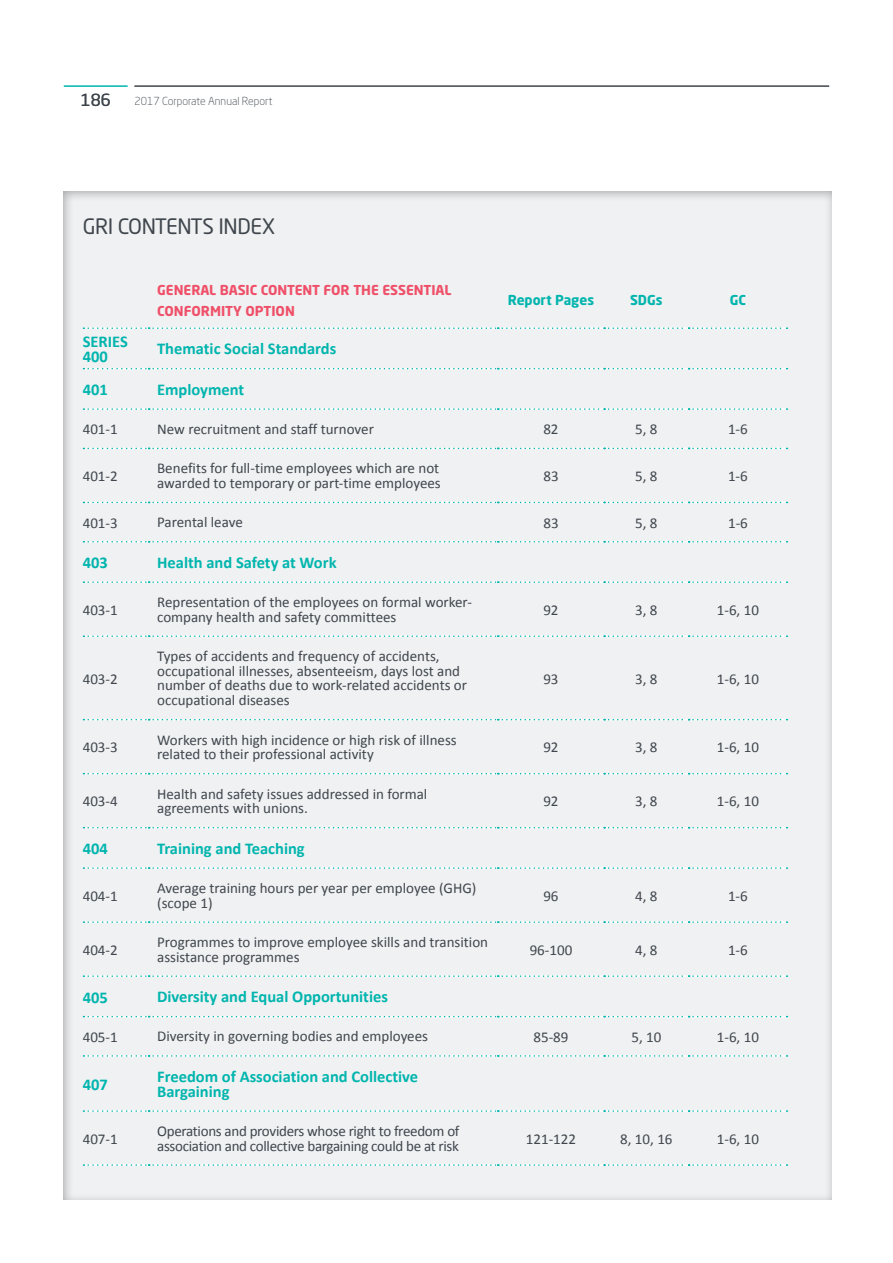
<style>
.page{position:relative;width:893px;height:1263px;background:#fff}
.page>*{position:absolute;margin:0;border:0;box-sizing:border-box;transform-origin:0 0}
.t1{font:21px "Neo Sans Std";letter-spacing:-.02em;color:#3f464d}
.t2{font:700 16.5px/15px "Calibri";color:#00b5ae}
.t3{font:16.5px "Neo Sans Std";color:#3f464d}
.t4{font:15px/14.7px "Calibri";color:#3f464d}
.t5{font:15px/14.7px "Calibri";letter-spacing:-.02em;color:#3f464d}
.t6{font:700 13.5px/21px "Neo Sans Pro";color:#ef5069}
.t7{font:700 13.5px "Neo Sans Pro";color:#00b5ae}
.t8{font:300 10.95px "Neo Sans Std";color:#3f464d}
</style>
<div class="page">
<div style="left:53px;top:184px;width:780px;height:1017px;background:#f0f1f2"></div>
<svg style="left:83px;top:327px;width:704px;height:2px"></svg>
<svg style="left:83px;top:368px;width:704px;height:1px"></svg>
<svg style="left:83px;top:408px;width:704px;height:2px"></svg>
<svg style="left:83px;top:448px;width:704px;height:1px"></svg>
<svg style="left:83px;top:502px;width:704px;height:1px"></svg>
<svg style="left:83px;top:541px;width:704px;height:1px"></svg>
<svg style="left:83px;top:581px;width:704px;height:2px"></svg>
<svg style="left:83px;top:635px;width:704px;height:2px"></svg>
<svg style="left:83px;top:719px;width:704px;height:1px"></svg>
<svg style="left:83px;top:773px;width:704px;height:1px"></svg>
<svg style="left:83px;top:827px;width:704px;height:1px"></svg>
<svg style="left:83px;top:867px;width:704px;height:2px"></svg>
<svg style="left:83px;top:921px;width:704px;height:2px"></svg>
<svg style="left:83px;top:975px;width:704px;height:2px"></svg>
<svg style="left:83px;top:1016px;width:704px;height:1px"></svg>
<svg style="left:83px;top:1055px;width:704px;height:2px"></svg>
<svg style="left:83px;top:1110px;width:704px;height:2px"></svg>
<svg style="left:83px;top:1164px;width:704px;height:2px"></svg>
<hr style="left:134px;top:85px;width:695px;height:2px;background:#3f464d">
<hr style="left:64px;top:85px;width:64px;height:2px;background:#00b5ae">
<p class="t3" style="left:81px;top:90px;width:31px">186</p>
<p class="t8" style="left:134px;top:94px;width:140px">2017 Corporate Annual Report</p>
<h1 class="t1" style="left:83px;top:213px;width:194px">GRI CONTENTS INDEX</h1>
<p class="t6" style="left:157px;top:279px;width:296px">GENERAL BASIC CONTENT FOR THE ESSENTIAL<br>CONFORMITY OPTION</p>
<p class="t7" style="left:508px;top:291px;width:88px">Report Pages</p>
<p class="t7" style="left:630px;top:291px;width:34px">SDGs</p>
<p class="t7" style="left:730px;top:291px;width:18px">GC</p>
<p class="t2" style="left:83px;top:334px;width:47px">SERIES<br>400</p>
<p class="t2" style="left:157px;top:341px;width:181px">Thematic Social Standards</p>
<p class="t2" style="left:83px;top:382px;width:27px">401</p>
<p class="t2" style="left:157px;top:382px;width:89px">Employment</p>
<p class="t4" style="left:83px;top:422px;width:37px">401-1</p>
<p class="t4" style="left:157px;top:422px;width:218px">New recruitment and staff turnover</p>
<p class="t4" style="left:543px;top:422px;width:17px">82</p>
<p class="t4" style="left:635px;top:422px;width:24px">5, 8</p>
<p class="t4" style="left:728px;top:422px;width:21px">1-6</p>
<p class="t4" style="left:83px;top:469px;width:37px">401-2</p>
<p class="t4" style="left:157px;top:461px;width:285px">Benefits for full-time employees which are not awarded to temporary or part-time employees</p>
<p class="t4" style="left:543px;top:469px;width:17px">83</p>
<p class="t4" style="left:635px;top:469px;width:24px">5, 8</p>
<p class="t4" style="left:728px;top:469px;width:21px">1-6</p>
<p class="t4" style="left:83px;top:515px;width:37px">401-3</p>
<p class="t4" style="left:157px;top:515px;width:87px">Parental leave</p>
<p class="t4" style="left:543px;top:515px;width:17px">83</p>
<p class="t4" style="left:635px;top:515px;width:24px">5, 8</p>
<p class="t4" style="left:728px;top:515px;width:21px">1-6</p>
<p class="t2" style="left:83px;top:555px;width:27px">403</p>
<p class="t2" style="left:157px;top:555px;width:181px">Health and Safety at Work</p>
<p class="t4" style="left:83px;top:602px;width:37px">403-1</p>
<p class="t4" style="left:157px;top:595px;width:316px">Representation of the employees on formal worker&shy;company health and safety committees</p>
<p class="t4" style="left:543px;top:602px;width:17px">92</p>
<p class="t4" style="left:635px;top:602px;width:24px">3, 8</p>
<p class="t4" style="left:717px;top:602px;width:44px">1-6, 10</p>
<p class="t4" style="left:83px;top:671px;width:37px">403-2</p>
<p class="t4" style="left:157px;top:649px;width:311px">Types of accidents and frequency of accidents, occupational illnesses, absenteeism, days lost and number of deaths due to work-related accidents or occupational diseases</p>
<p class="t4" style="left:543px;top:671px;width:17px">93</p>
<p class="t4" style="left:635px;top:671px;width:24px">3, 8</p>
<p class="t4" style="left:717px;top:671px;width:44px">1-6, 10</p>
<p class="t4" style="left:83px;top:740px;width:37px">403-3</p>
<p class="t4" style="left:157px;top:732px;width:301px">Workers with high incidence or high risk of illness related to their professional activity</p>
<p class="t4" style="left:543px;top:740px;width:17px">92</p>
<p class="t4" style="left:635px;top:740px;width:24px">3, 8</p>
<p class="t4" style="left:717px;top:740px;width:44px">1-6, 10</p>
<p class="t4" style="left:83px;top:794px;width:37px">403-4</p>
<p class="t4" style="left:157px;top:786px;width:272px">Health and safety issues addressed in formal agreements with unions.</p>
<p class="t4" style="left:543px;top:794px;width:17px">92</p>
<p class="t4" style="left:635px;top:794px;width:24px">3, 8</p>
<p class="t4" style="left:717px;top:794px;width:44px">1-6, 10</p>
<p class="t2" style="left:83px;top:841px;width:27px">404</p>
<p class="t2" style="left:157px;top:841px;width:149px">Training and Teaching</p>
<p class="t4" style="left:83px;top:888px;width:37px">404-1</p>
<p class="t4" style="left:157px;top:881px;width:321px">Average training hours per year per employee (GHG) (scope 1)</p>
<p class="t4" style="left:543px;top:888px;width:17px">96</p>
<p class="t4" style="left:635px;top:888px;width:24px">4, 8</p>
<p class="t4" style="left:728px;top:888px;width:21px">1-6</p>
<p class="t4" style="left:83px;top:942px;width:37px">404-2</p>
<p class="t4" style="left:157px;top:935px;width:332px">Programmes to improve employee skills and transition assistance programmes</p>
<p class="t4" style="left:530px;top:942px;width:44px">96-100</p>
<p class="t4" style="left:635px;top:942px;width:24px">4, 8</p>
<p class="t4" style="left:728px;top:942px;width:21px">1-6</p>
<p class="t2" style="left:83px;top:989px;width:27px">405</p>
<p class="t2" style="left:157px;top:989px;width:232px">Diversity and Equal Opportunities</p>
<p class="t4" style="left:83px;top:1029px;width:37px">405-1</p>
<p class="t4" style="left:157px;top:1029px;width:272px">Diversity in governing bodies and employees</p>
<p class="t4" style="left:533px;top:1029px;width:37px">85-89</p>
<p class="t4" style="left:631px;top:1029px;width:31px">5, 10</p>
<p class="t4" style="left:717px;top:1029px;width:44px">1-6, 10</p>
<p class="t2" style="left:83px;top:1077px;width:27px">407</p>
<p class="t2" style="left:157px;top:1069px;width:263px">Freedom of Association and Collective<br>Bargaining</p>
<p class="t4" style="left:83px;top:1131px;width:37px">407-1</p>
<p class="t5" style="left:157px;top:1124px;width:304px">Operations and providers whose right to freedom of association and collective bargaining could be at risk</p>
<p class="t4" style="left:526px;top:1131px;width:52px">121-122</p>
<p class="t4" style="left:620px;top:1131px;width:54px">8, 10, 16</p>
<p class="t4" style="left:717px;top:1131px;width:44px">1-6, 10</p>
</div>
